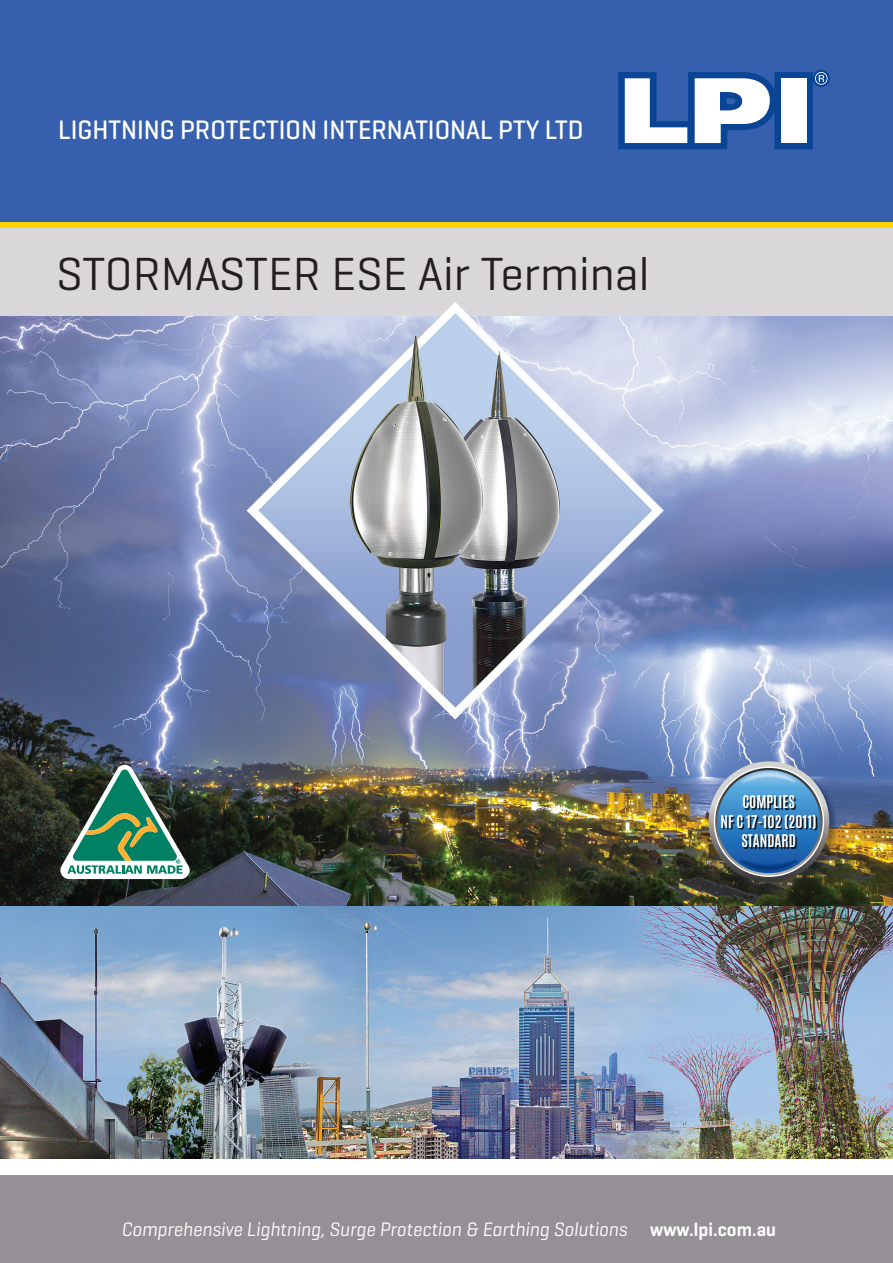
<style>
.page{position:relative;width:893px;height:1263px;background:#fff}
.page>*{position:absolute;margin:0;border:0;box-sizing:border-box;transform-origin:0 0}
.t1{font:47.25px "Geogrotesque";color:#231f20}
.t2{font:500 27.15px "Geogrotesque";color:#fff;scale:.95 1}
.t3{font:italic 19.8px "Geogrotesque";color:#fff;scale:.95 1}
.t4{font:600 19.2px "Geogrotesque";letter-spacing:.005em;color:#fff;scale:.95 1}
.t5{font:700 14.7px/19.2px "Antonio";color:#fff;text-align:center}
</style>
<div class="page">
<div style="left:0;top:0;width:893px;height:222px;background:#3660ad"></div>
<div style="left:0;top:228px;width:893px;height:99px;background:#d9d7da"></div>
<div style="left:0;top:1175px;width:893px;height:88px;background:#949095"></div>
<div style="left:0;top:222px;width:893px;height:6px;background:#fed503"></div>
<svg style="left:618px;top:70px;width:212px;height:79px"></svg>
<img style="left:0;top:317px;width:893px;height:842px">
<img style="left:241px;top:302px;width:428px;height:421px">
<div style="left:709px;top:762px;width:130px;height:130px;background:#001032;opacity:.4"></div>
<svg style="left:709px;top:761px;width:120px;height:121px"></svg>
<svg style="left:714px;top:767px;width:109px;height:109px;background:#788392"></svg>
<img style="left:721px;top:795px;width:98px;height:59px">
<img style="left:725px;top:755px;width:88px;height:44px">
<img style="left:722px;top:842px;width:93px;height:45px">
<svg style="left:60px;top:765px;width:130px;height:114px"></svg>
<svg style="left:229px;top:928px;width:10px;height:9px"></svg>
<svg style="left:372px;top:924px;width:5px;height:7px"></svg>
<p class="t2" style="left:58px;top:113px;width:555px">LIGHTNING PROTECTION INTERNATIONAL PTY LTD</p>
<p class="t1" style="left:56px;top:244px;width:595px">STORMASTER ESE Air Terminal</p>
<p class="t5" style="left:721px;top:793px;width:98px">COMPLIES<br>NF C 17-102 (2011)<br>STANDARD</p>
<p class="t3" style="left:122px;top:1216px;width:534px">Comprehensive Lightning, Surge Protection &amp; Earthing Solutions</p>
<p class="t4" style="left:650px;top:1217px;width:134px">www.lpi.com.au</p>
</div>
